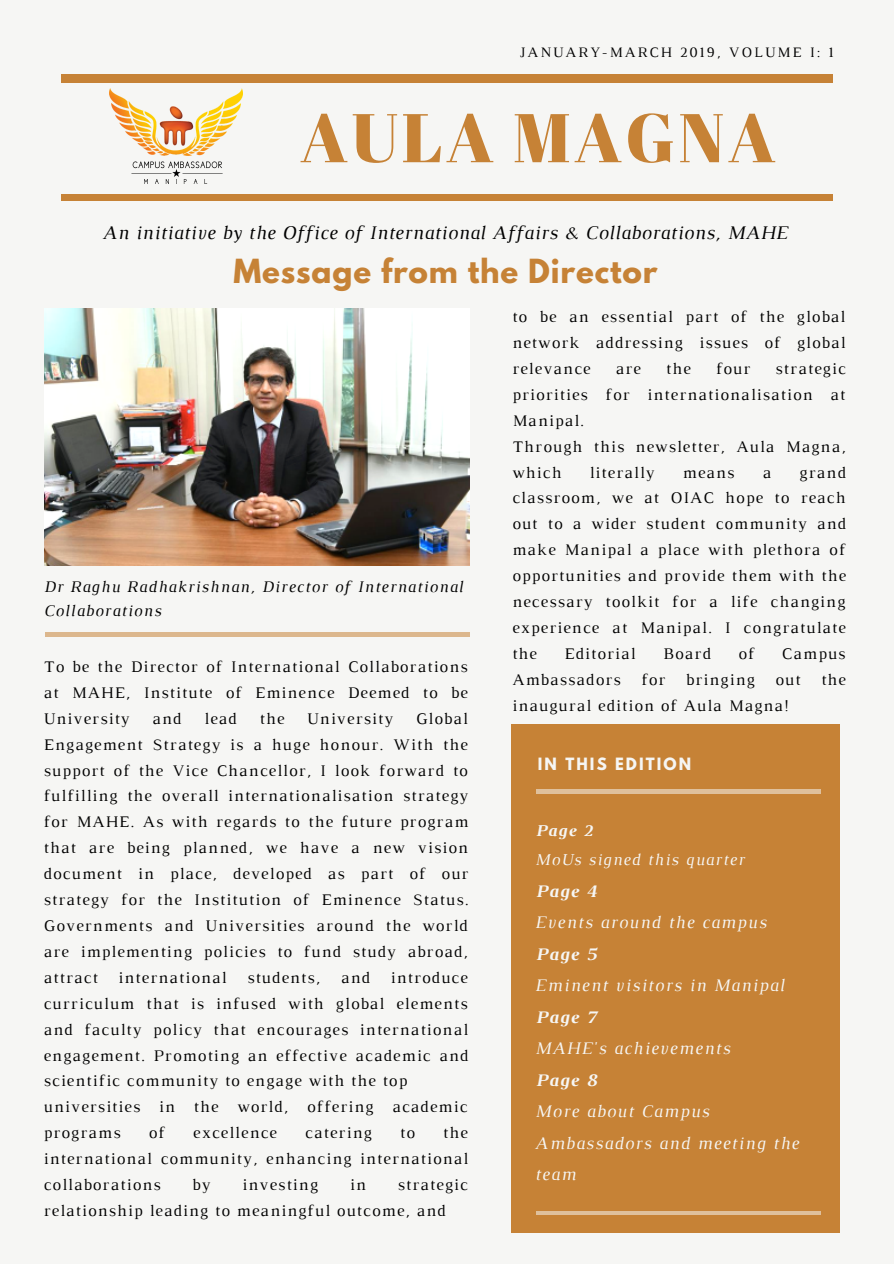
<style>
.page{position:relative;width:894px;height:1264px;background:#fff}
.page>*{position:absolute;margin:0;border:0;box-sizing:border-box;transform-origin:0 0}
.t1{font:68.7px "Abril Fatface";letter-spacing:.05em;color:#c68236}
.t2{font:700 29.4px "League Spartan";letter-spacing:.03em;color:#c68236}
.t3{font:italic 19.65px "Luthier";letter-spacing:.03em;color:#000}
.t4{font:italic 18px/31.5px "Luthier";letter-spacing:.07em;color:#f6f6f4}
.t5{font:italic 700 18px "Luthier";letter-spacing:.07em;color:#f6f6f4}
.t6{font:italic 16.95px "Luthier";letter-spacing:.07em;color:#f6f6f4}
.t7{font:italic 700 16.95px "Luthier";color:#f6f6f4}
.t8{font:16.5px/26px "Luthier";letter-spacing:.07em;color:#000;text-align:justify}
.t9{font:italic 16.5px/23.7px "Luthier";letter-spacing:.07em;color:#000}
.t10{font:700 15px "League Spartan";letter-spacing:.14em;color:#f6f6f4}
.t11{font:14.7px "Luthier";letter-spacing:.14em;color:#000}
</style>
<div class="page">
<div style="left:0;top:0;width:893px;height:1263px;background:#f6f6f4"></div>
<img style="left:45px;top:308px;width:424px;height:257px">
<div style="left:61px;top:195px;width:771px;height:5px;background:#c68236"></div>
<div style="left:61px;top:74px;width:772px;height:8px;background:#c68236"></div>
<div style="left:511px;top:724px;width:328px;height:508px;background:#c68236"></div>
<hr style="left:535px;top:1211px;width:285px;height:3px;background:#f6f6f4">
<hr style="left:535px;top:789px;width:285px;height:4px;background:#dfc09c">
<div style="left:45px;top:632px;width:424px;height:5px;background:#dcb78d"></div>
<img style="left:109px;top:89px;width:133px;height:94px">
<p class="t11" style="left:519px;top:47px;width:315px">JANUARY-MARCH 2019, VOLUME I: 1</p>
<h1 class="t1" style="left:300px;top:89px;width:477px">AULA MAGNA</h1>
<p class="t3" style="left:102px;top:225px;width:686px">An initiative by the Office of International Affairs &amp; Collaborations, MAHE</p>
<h2 class="t2" style="left:233px;top:256px;width:425px">Message from the Director</h2>
<p class="t9" style="left:44px;top:576px;width:420px">Dr Raghu Radhakrishnan, Director of International<br>Collaborations</p>
<p class="t8" style="left:44px;top:655px;width:425px">To be the Director of International Collaborations at MAHE, Institute of Eminence Deemed to be University</p>
<p class="t8" style="left:44px;top:706px;width:426px;text-indent:372px">Global Engagement Strategy is a huge honour. With the support of the Vice Chancellor, I look forward to fulfilling the overall internationalisation strategy for MAHE. As with regards to the future program that are being planned, we have a new vision document in place, developed as part of our strategy for the Institution of Eminence Status.<br>Governments and Universities around the world are implementing policies to fund study abroad, attract</p>
<p class="t8" style="left:152px;top:706px;width:31px">and</p>
<p class="t8" style="left:204px;top:706px;width:34px">lead</p>
<p class="t8" style="left:260px;top:706px;width:26px">the</p>
<p class="t8" style="left:307px;top:706px;width:87px">University</p>
<p class="t8" style="left:118px;top:965px;width:110px">international</p>
<p class="t8" style="left:247px;top:965px;width:74px">students,</p>
<p class="t8" style="left:341px;top:965px;width:31px">and</p>
<p class="t8" style="left:44px;top:965px;width:426px;text-align:left;text-indent:347px">introduce curriculum that is infused with global elements and faculty policy that encourages international engagement. Promoting an effective academic and scientific community to engage with the top universities in the world, offering academic programs</p>
<p class="t8" style="left:149px;top:1121px;width:18px">of</p>
<p class="t8" style="left:193px;top:1121px;width:85px">excellence</p>
<p class="t8" style="left:305px;top:1121px;width:68px">catering</p>
<p class="t8" style="left:400px;top:1121px;width:16px">to</p>
<p class="t8" style="left:44px;top:1121px;width:426px;text-indent:399px">the international community, enhancing international collaborations</p>
<p class="t8" style="left:192px;top:1172px;width:19px">by</p>
<p class="t8" style="left:242px;top:1172px;width:77px">investing</p>
<p class="t8" style="left:350px;top:1172px;width:17px">in</p>
<p class="t8" style="left:44px;top:1172px;width:425px;text-indent:354px">strategic relationship leading to meaningful outcome, and</p>
<p class="t8" style="left:512px;top:305px;width:334px">to be an essential part of the global network addressing issues of global relevance</p>
<p class="t8" style="left:615px;top:357px;width:27px">are</p>
<p class="t8" style="left:666px;top:357px;width:26px">the</p>
<p class="t8" style="left:715px;top:357px;width:36px">four</p>
<p class="t8" style="left:512px;top:357px;width:335px;text-align:left;text-indent:263px">strategic priorities for internationalisation at<br>Manipal.<br>Through this newsletter, Aula Magna, which</p>
<p class="t8" style="left:589px;top:460px;width:66px">literally</p>
<p class="t8" style="left:682px;top:460px;width:53px">means</p>
<p class="t8" style="left:762px;top:460px;width:10px">a</p>
<p class="t8" style="left:512px;top:460px;width:335px;text-indent:287px">grand classroom, we at OIAC hope to reach out to a wider student community and make Manipal a place with plethora of opportunities and provide them with the necessary toolkit for a life changing experience at Manipal. I congratulate the</p>
<p class="t8" style="left:564px;top:641px;width:73px">Editorial</p>
<p class="t8" style="left:663px;top:641px;width:49px">Board</p>
<p class="t8" style="left:738px;top:641px;width:18px">of</p>
<p class="t8" style="left:781px;top:641px;width:65px">Campus</p>
<p class="t8" style="left:512px;top:667px;width:110px">Ambassadors</p>
<p class="t8" style="left:641px;top:667px;width:26px">for</p>
<p class="t8" style="left:686px;top:667px;width:70px">bringing</p>
<p class="t8" style="left:775px;top:667px;width:27px">out</p>
<p class="t8" style="left:821px;top:667px;width:26px">the</p>
<p class="t8" style="left:512px;top:693px;width:278px">inaugural edition of Aula Magna!</p>
<p class="t10" style="left:537px;top:756px;width:155px">IN THIS EDITION</p>
<p class="t7" style="left:534px;top:824px;width:58px">Page 2</p>
<p class="t6" style="left:534px;top:853px;width:211px">MoUs signed this quarter</p>
<p class="t5" style="left:534px;top:884px;width:63px">Page 4</p>
<p class="t4" style="left:534px;top:907px;width:233px">Events around the campus</p>
<p class="t5" style="left:534px;top:947px;width:63px">Page 5</p>
<p class="t4" style="left:534px;top:970px;width:251px">Eminent visitors in Manipal</p>
<p class="t5" style="left:534px;top:1010px;width:63px">Page 7</p>
<p class="t4" style="left:534px;top:1033px;width:197px">MAHE's achievements</p>
<p class="t5" style="left:534px;top:1073px;width:63px">Page 8</p>
<p class="t4" style="left:534px;top:1097px;width:265px">More about Campus<br>Ambassadors and meeting the team</p>
</div>
